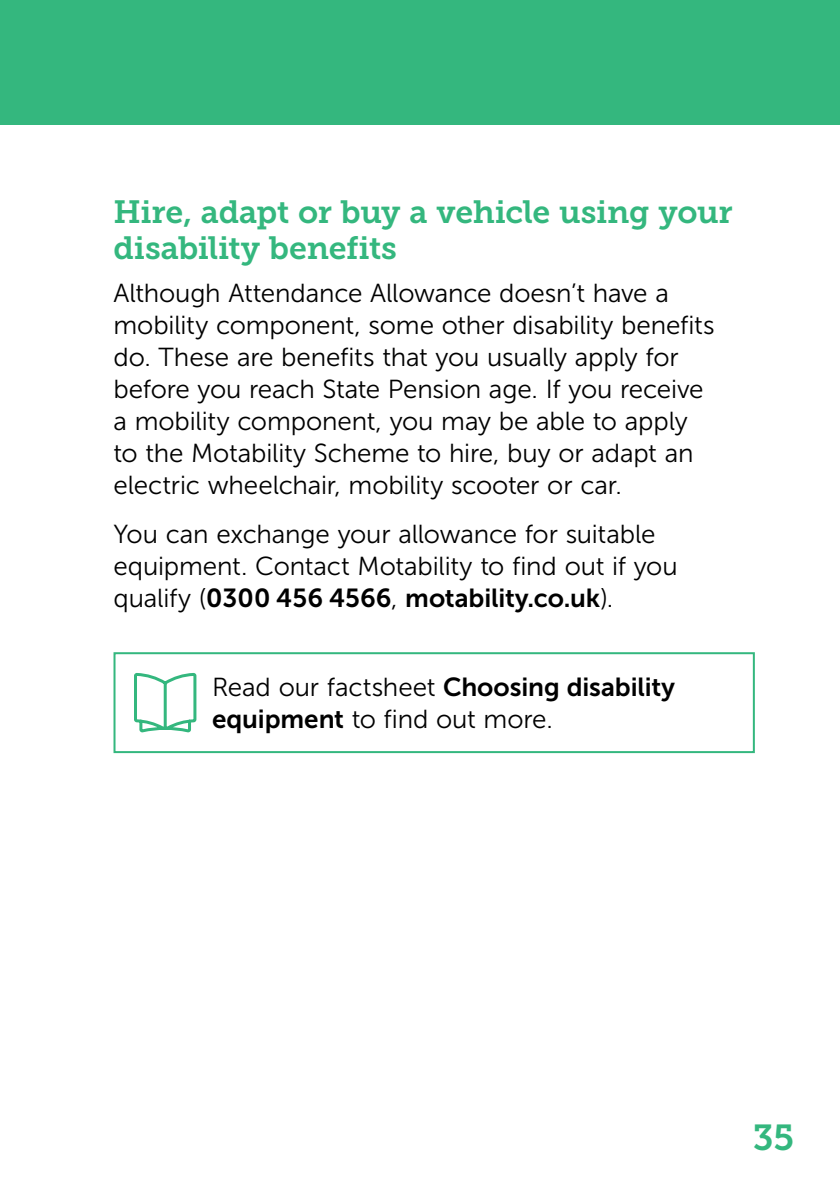
<style>
.page{position:relative;width:840px;height:1191px;background:#fff}
.page>*{position:absolute;margin:0;border:0;box-sizing:border-box;transform-origin:0 0}
.t1{font:36px "Museo Slab 700";color:#34b77e}
.t2{font:32px/36px "Museo Slab 700";letter-spacing:-.01em;color:#34b77e}
.Body{font:26px/32px "Museo Sans 300";letter-spacing:-.005em;color:#000}
.s1{font-family:"Museo Sans 700"}
</style>
<div class="page">
<div style="left:0;top:0;width:839px;height:125px;background:#34b77e"></div>
<svg style="left:134px;top:673px;width:63px;height:60px"></svg>
<div style="left:113px;top:652px;width:641px;height:101px;border:2px solid #34b77e"></div>
<h3 class="t2" style="left:113px;top:194px;width:620px">Hire, adapt or buy a vehicle using your disability benefits</h3>
<p class="Body" style="left:113px;top:277px;width:602px">Although Attendance Allowance doesn’t have a mobility component, some other disability benefits do. These are benefits that you usually apply for before you reach State Pension age. If you receive a mobility component, you may be able to apply to the Motability Scheme to hire, buy or adapt an electric wheelchair, mobility scooter or car.</p>
<p class="Body" style="left:113px;top:518px;width:565px">You can exchange your allowance for suitable equipment. Contact Motability to find out if you qualify (<span class="s1">0300 456 4566</span>, <span class="s1">motability.co.uk</span>).</p>
<p class="Body" style="left:212px;top:671px;width:464px">Read our factsheet <span class="s1">Choosing disability equipment</span> to find out more.</p>
<h1 class="t1" style="left:752px;top:1117px;width:43px">35</h1>
</div>
